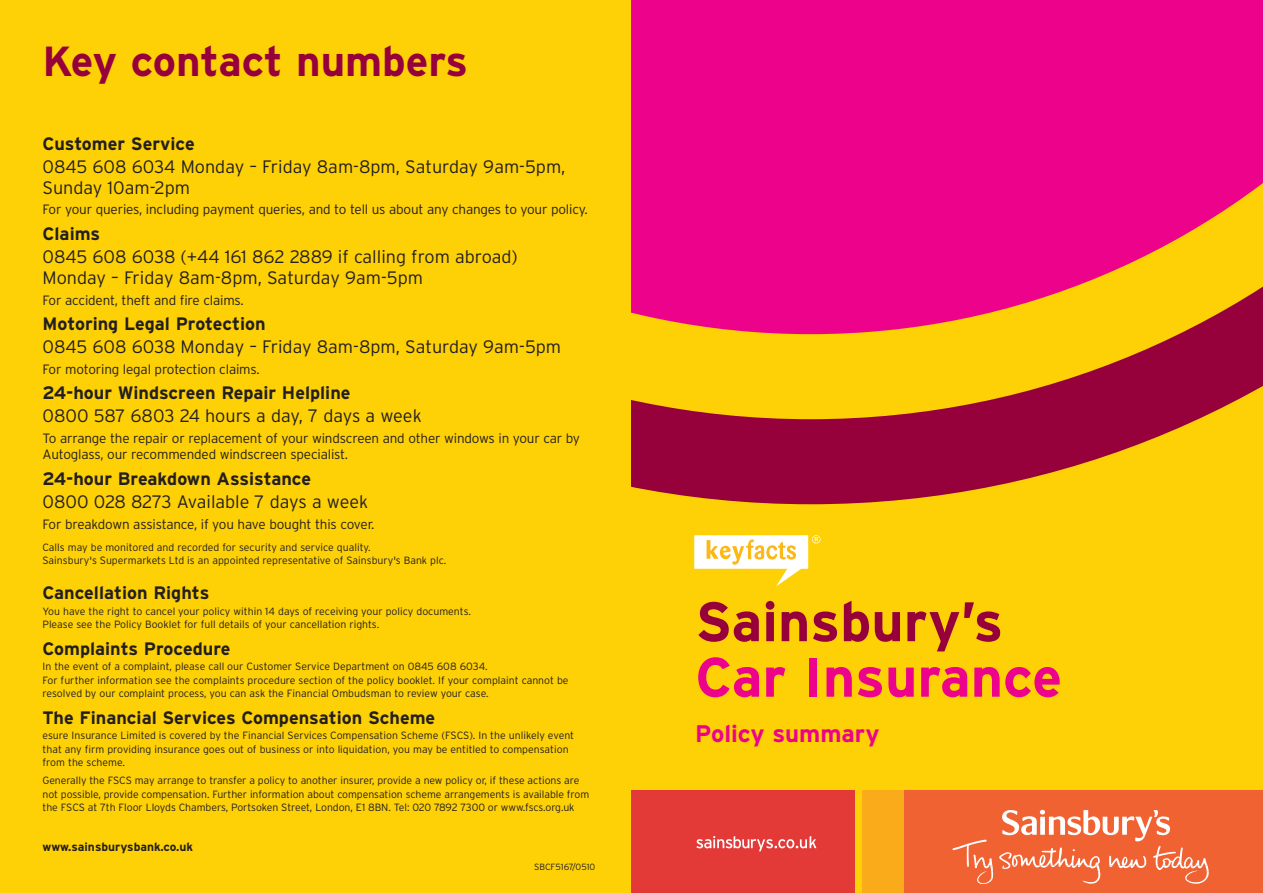
<style>
.page{position:relative;width:1263px;height:893px;background:#fff}
.page>*{position:absolute;margin:0;border:0;box-sizing:border-box;transform-origin:0 0}
.t1{font:700 55.5px "Interstate";color:#ed028c}
.t2{font:700 55.5px "Interstate";color:#96013c}
.t3{font:700 42px "Interstate";color:#96013c}
.t4{font:700 24px "Interstate";color:#ed028c}
.t5{font:300 18px/21px "Interstate";color:#231f20}
.t6{font:700 18px "Interstate";color:#231f20}
.t7{font:300 13.5px/16.5px "Interstate";letter-spacing:-.015em;color:#231f20}
.t8{font:700 12px "Interstate";color:#231f20}
.t9{font:300 10.5px/13.5px "Interstate";color:#231f20}
.t10{font:300 9px "Interstate";color:#231f20}
</style>
<div class="page">
<div style="left:0;top:0;width:631px;height:893px;background:#fed006"></div>
<div style="left:631px;top:0;width:632px;height:893px;background:#fed006"></div>
<svg style="left:631px;top:419px;width:568px;height:85px;fill:#96013c"></svg>
<svg style="left:631px;top:334px;width:632px;height:85px"></svg>
<svg style="left:631px;top:0;width:632px;height:334px;background:#ed167e"></svg>
<div style="left:631px;top:790px;width:231px;height:103px;background:#e33a38"></div>
<div style="left:861px;top:790px;width:43px;height:103px;background:#faab1a"></div>
<div style="left:855px;top:790px;width:6px;height:103px;background:#fed006"></div>
<svg style="left:904px;top:790px;width:359px;height:103px;background:#f26e42"></svg>
<svg style="left:696px;top:836px;width:120px;height:15px"></svg>
<svg style="left:694px;top:535px;width:126px;height:51px"></svg>
<h2 class="t3" style="left:43px;top:37px;width:427px">Key contact numbers</h2>
<h3 class="t6" style="left:43px;top:133px;width:154px">Customer Service</h3>
<h3 class="t5" style="left:43px;top:156px;width:525px">0845 608 6034 Monday – Friday 8am-8pm, Saturday 9am-5pm,<br>Sunday 10am-2pm</h3>
<p class="t7" style="left:43px;top:202px;width:547px">For your queries, including payment queries, and to tell us about any changes to your policy.</p>
<h3 class="t6" style="left:43px;top:223px;width:59px">Claims</h3>
<h3 class="t5" style="left:43px;top:246px;width:477px">0845 608 6038 (+44 161 862 2889 if calling from abroad)<br>Monday – Friday 8am-8pm, Saturday 9am-5pm</h3>
<p class="t7" style="left:43px;top:292px;width:203px">For accident, theft and fire claims.</p>
<h3 class="t6" style="left:43px;top:313px;width:225px">Motoring Legal Protection</h3>
<h3 class="t5" style="left:43px;top:336px;width:520px">0845 608 6038 Monday – Friday 8am-8pm, Saturday 9am-5pm</h3>
<p class="t7" style="left:43px;top:361px;width:219px">For motoring legal protection claims.</p>
<h3 class="t6" style="left:43px;top:382px;width:310px">24-hour Windscreen Repair Helpline</h3>
<h3 class="t5" style="left:43px;top:405px;width:381px">0800 587 6803 24 hours a day, 7 days a week</h3>
<p class="t7" style="left:43px;top:430px;width:539px">To arrange the repair or replacement of your windscreen and other windows in your car by<br>Autoglass, our recommended windscreen specialist.</p>
<h3 class="t6" style="left:43px;top:468px;width:270px">24-hour Breakdown Assistance</h3>
<h3 class="t5" style="left:43px;top:491px;width:327px">0800 028 8273 Available 7 days a week</h3>
<p class="t7" style="left:43px;top:516px;width:333px">For breakdown assistance, if you have bought this cover.</p>
<p class="t9" style="left:43px;top:540px;width:405px">Calls may be monitored and recorded for security and service quality.<br>Sainsbury's Supermarkets Ltd is an appointed representative of Sainsbury's Bank plc.</p>
<h3 class="t6" style="left:43px;top:582px;width:168px">Cancellation Rights</h3>
<p class="t9" style="left:43px;top:604px;width:430px">You have the right to cancel your policy within 14 days of receiving your policy documents.<br>Please see the Policy Booklet for full details of your cancellation rights.</p>
<h3 class="t6" style="left:43px;top:638px;width:189px">Complaints Procedure</h3>
<p class="t9" style="left:43px;top:660px;width:528px">In the event of a complaint, please call our Customer Service Department on 0845 608 6034.<br>For further information see the complaints procedure section of the policy booklet. If your complaint cannot be resolved by our complaint process, you can ask the Financial Ombudsman to review your case.</p>
<h3 class="t6" style="left:43px;top:707px;width:394px">The Financial Services Compensation Scheme</h3>
<p class="t9" style="left:43px;top:729px;width:533px">esure Insurance Limited is covered by the Financial Services Compensation Scheme (FSCS). In the unlikely event that any firm providing insurance goes out of business or into liquidation, you may be entitled to compensation from the scheme.</p>
<p class="t9" style="left:43px;top:774px;width:548px">Generally the FSCS may arrange to transfer a policy to another insurer, provide a new policy or, if these actions are not possible, provide compensation. Further information about compensation scheme arrangements is available from the FSCS at 7th Floor Lloyds Chambers, Portsoken Street, London, E1 8BN. Tel: 020 7892 7300 or www.fscs.org.uk</p>
<p class="t8" style="left:43px;top:840px;width:152px">www.sainsburysbank.co.uk</p>
<p class="t10" style="left:534px;top:862px;width:63px">SBCF5167/0510</p>
<h1 class="t2" style="left:695px;top:590px;width:309px">Sainsbury’s</h1>
<h1 class="t1" style="left:695px;top:645px;width:368px">Car Insurance</h1>
<h3 class="t4" style="left:695px;top:719px;width:186px">Policy summary</h3>
</div>
